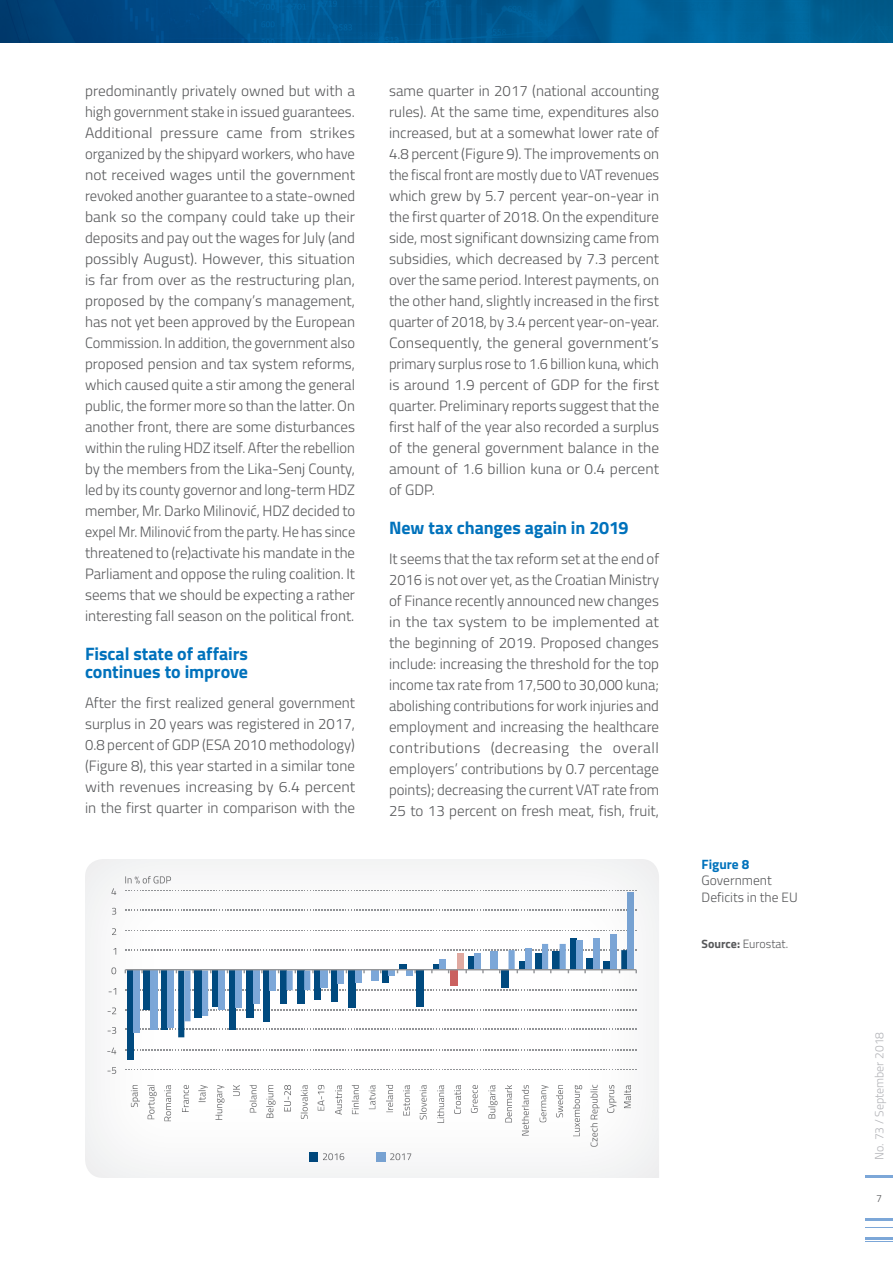
<style>
.page{position:relative;width:893px;height:1263px;background:#fff}
.page>*{position:absolute;margin:0;border:0;box-sizing:border-box;transform-origin:0 0}
.t1{font:700 18px/18px "Titillium";letter-spacing:-.005em;color:#0072bc}
.t2{font:300 15px/21px "Titillium";color:#57585a;text-align:justify}
.t3{font:300 13.5px/16.2px "Titillium";color:#57585a}
.t4{font:700 13.5px "Titillium";color:#0072bc}
.t5{font:300 12px "Titillium";color:#b2b3b7}
.t6{font:300 12px "Titillium";color:#57585a}
.t7{font:300 10.5px "Titillium";color:#57585a}
.s1{font-weight:700}
</style>
<div class="page">
<img style="left:0;top:0;width:893px;height:43px">
<hr style="left:865px;top:1175px;width:28px;height:3px;background:#7ca7d8">
<hr style="left:865px;top:1218px;width:28px;height:2px;background:#7ca7d8">
<hr style="left:865px;top:1237px;width:28px;height:2px;background:#7ca7d8">
<svg style="left:865px;top:1227px;width:28px;height:1px"></svg>
<svg style="left:865px;top:1241px;width:28px;height:1px"></svg>
<img style="left:85px;top:859px;width:574px;height:319px">
<svg style="left:125px;top:890px;width:511px;height:1px"></svg>
<svg style="left:125px;top:910px;width:502px;height:1px"></svg>
<svg style="left:125px;top:930px;width:502px;height:1px"></svg>
<svg style="left:533px;top:950px;width:27px;height:1px"></svg>
<svg style="left:424px;top:990px;width:212px;height:1px"></svg>
<svg style="left:357px;top:990px;width:60px;height:1px"></svg>
<svg style="left:272px;top:1009px;width:364px;height:1px"></svg>
<svg style="left:208px;top:1009px;width:21px;height:2px"></svg>
<svg style="left:140px;top:1009px;width:10px;height:2px"></svg>
<svg style="left:140px;top:1029px;width:496px;height:1px"></svg>
<svg style="left:134px;top:1049px;width:502px;height:1px"></svg>
<svg style="left:125px;top:1069px;width:511px;height:1px"></svg>
<img style="left:127px;top:982px;width:6px;height:77px">
<img style="left:144px;top:982px;width:7px;height:28px">
<img style="left:161px;top:982px;width:7px;height:47px">
<img style="left:178px;top:982px;width:6px;height:55px">
<img style="left:195px;top:982px;width:7px;height:36px">
<img style="left:213px;top:982px;width:6px;height:24px">
<img style="left:229px;top:982px;width:6px;height:47px">
<img style="left:246px;top:982px;width:7px;height:36px">
<img style="left:264px;top:982px;width:6px;height:39px">
<img style="left:280px;top:982px;width:7px;height:21px">
<img style="left:297px;top:982px;width:7px;height:21px">
<img style="left:315px;top:982px;width:6px;height:18px">
<img style="left:331px;top:982px;width:7px;height:20px">
<img style="left:348px;top:982px;width:7px;height:26px">
<img style="left:417px;top:982px;width:6px;height:24px">
<img style="left:450px;top:982px;width:7px;height:4px">
<img style="left:501px;top:982px;width:7px;height:5px">
<img style="left:536px;top:954px;width:6px;height:15px">
<img style="left:553px;top:952px;width:7px;height:17px">
<img style="left:570px;top:938px;width:6px;height:31px">
<svg style="left:587px;top:958px;width:6px;height:11px"></svg>
<svg style="left:604px;top:962px;width:7px;height:7px"></svg>
<img style="left:621px;top:950px;width:6px;height:19px">
<img style="left:133px;top:982px;width:6px;height:50px">
<img style="left:151px;top:982px;width:6px;height:47px">
<img style="left:168px;top:982px;width:6px;height:45px">
<img style="left:184px;top:982px;width:7px;height:39px">
<img style="left:202px;top:982px;width:6px;height:34px">
<img style="left:219px;top:982px;width:6px;height:28px">
<img style="left:235px;top:982px;width:7px;height:26px">
<img style="left:253px;top:982px;width:6px;height:21px">
<img style="left:270px;top:982px;width:6px;height:8px">
<img style="left:287px;top:982px;width:6px;height:8px">
<img style="left:304px;top:982px;width:6px;height:8px">
<img style="left:321px;top:982px;width:6px;height:5px">
<img style="left:338px;top:982px;width:6px;height:2px">
<svg style="left:125px;top:950px;width:400px;height:32px"></svg>
<img style="left:457px;top:954px;width:7px;height:15px">
<img style="left:474px;top:954px;width:6px;height:15px">
<img style="left:491px;top:952px;width:6px;height:17px">
<img style="left:508px;top:950px;width:7px;height:19px">
<img style="left:525px;top:948px;width:6px;height:21px">
<img style="left:542px;top:944px;width:6px;height:25px">
<img style="left:560px;top:944px;width:6px;height:25px">
<img style="left:576px;top:940px;width:6px;height:29px">
<img style="left:593px;top:938px;width:6px;height:31px">
<img style="left:611px;top:934px;width:6px;height:35px">
<img style="left:627px;top:892px;width:7px;height:77px">
<img style="left:125px;top:969px;width:512px;height:4px">
<svg style="left:108px;top:1067px;width:8px;height:7px"></svg>
<svg style="left:107px;top:1047px;width:9px;height:7px"></svg>
<svg style="left:108px;top:1027px;width:8px;height:7px"></svg>
<svg style="left:108px;top:1007px;width:8px;height:7px"></svg>
<svg style="left:109px;top:988px;width:7px;height:7px"></svg>
<svg style="left:111px;top:967px;width:5px;height:7px"></svg>
<svg style="left:113px;top:948px;width:3px;height:6px"></svg>
<svg style="left:112px;top:928px;width:4px;height:7px"></svg>
<svg style="left:112px;top:908px;width:4px;height:7px"></svg>
<svg style="left:111px;top:888px;width:5px;height:7px"></svg>
<img style="left:131px;top:1085px;width:9px;height:22px">
<img style="left:147px;top:1085px;width:10px;height:34px">
<img style="left:164px;top:1085px;width:7px;height:36px">
<svg style="left:182px;top:1108px;width:7px;height:4px"></svg>
<img style="left:184px;top:1090px;width:5px;height:17px">
<svg style="left:184px;top:1085px;width:5px;height:4px"></svg>
<img style="left:198px;top:1085px;width:10px;height:17px">
<img style="left:215px;top:1085px;width:10px;height:35px">
<svg style="left:233px;top:1085px;width:7px;height:11px"></svg>
<img style="left:249px;top:1085px;width:8px;height:28px">
<img style="left:266px;top:1085px;width:10px;height:33px">
<img style="left:284px;top:1085px;width:7px;height:26px">
<img style="left:301px;top:1085px;width:7px;height:34px">
<img style="left:318px;top:1085px;width:6px;height:26px">
<img style="left:335px;top:1085px;width:7px;height:30px">
<img style="left:352px;top:1085px;width:7px;height:29px">
<img style="left:369px;top:1085px;width:7px;height:24px">
<img style="left:386px;top:1085px;width:7px;height:27px">
<img style="left:403px;top:1085px;width:7px;height:30px">
<img style="left:419px;top:1085px;width:8px;height:35px">
<img style="left:437px;top:1085px;width:7px;height:38px">
<img style="left:454px;top:1085px;width:7px;height:29px">
<img style="left:471px;top:1090px;width:7px;height:23px">
<svg style="left:473px;top:1085px;width:5px;height:4px"></svg>
<img style="left:488px;top:1085px;width:10px;height:34px">
<img style="left:505px;top:1085px;width:7px;height:37px">
<img style="left:522px;top:1085px;width:7px;height:51px">
<img style="left:539px;top:1090px;width:7px;height:32px">
<svg style="left:541px;top:1085px;width:8px;height:4px"></svg>
<img style="left:556px;top:1085px;width:7px;height:32px">
<img style="left:573px;top:1090px;width:7px;height:46px">
<svg style="left:575px;top:1085px;width:7px;height:4px"></svg>
<img style="left:590px;top:1084px;width:10px;height:63px">
<svg style="left:607px;top:1108px;width:7px;height:5px"></svg>
<img style="left:609px;top:1085px;width:7px;height:23px">
<img style="left:624px;top:1085px;width:7px;height:23px">
<img style="left:125px;top:876px;width:46px;height:7px">
<img style="left:323px;top:1153px;width:21px;height:7px">
<svg style="left:310px;top:1153px;width:8px;height:8px"></svg>
<img style="left:390px;top:1153px;width:21px;height:7px">
<svg style="left:377px;top:1153px;width:8px;height:8px"></svg>
<p class="t2" style="left:85px;top:80px;width:272px">predominantly privately owned but with a high government stake in issued guarantees.<br>Additional pressure came from strikes organized by the shipyard workers, who have not received wages until the government revoked another guarantee to a state-owned bank so the company could take up their deposits and pay out the wages for July (and possibly August). However, this situation is far from over as the restructuring plan, proposed by the company’s management, has not yet been approved by the European Commission. In addition, the government also proposed pension and tax system reforms, which caused quite a stir among the general public, the former more so than the latter. On another front, there are some disturbances within the ruling HDZ itself. After the rebellion by the members from the Lika-Senj County, led by its county governor and long-term HDZ member, Mr. Darko Milinović, HDZ decided to expel Mr. Milinović from the party. He has since threatened to (re)activate his mandate in the Parliament and oppose the ruling coalition. It seems that we should be expecting a rather interesting fall season on the political front.</p>
<p class="t1" style="left:85px;top:644px;width:164px">Fiscal state of affairs continues to improve</p>
<p class="t2" style="left:85px;top:691px;width:272px">After the first realized general government surplus in 20 years was registered in 2017, 0.8 percent of GDP (ESA 2010 methodology) (Figure 8), this year started in a similar tone with revenues increasing by 6.4 percent in the first quarter in comparison with the</p>
<p class="t2" style="left:389px;top:80px;width:272px">same quarter in 2017 (national accounting rules). At the same time, expenditures also increased, but at a somewhat lower rate of 4.8 percent (Figure 9). The improvements on the fiscal front are mostly due to VAT revenues which grew by 5.7 percent year-on-year in the first quarter of 2018. On the expenditure side, most significant downsizing came from subsidies, which decreased by 7.3 percent over the same period. Interest payments, on the other hand, slightly increased in the first quarter of 2018, by 3.4 percent year-on-year.<br>Consequently, the general government’s primary surplus rose to 1.6 billion kuna, which is around 1.9 percent of GDP for the first quarter. Preliminary reports suggest that the first half of the year also recorded a surplus of the general government balance in the amount of 1.6 billion kuna or 0.4 percent of GDP.</p>
<p class="t1" style="left:389px;top:518px;width:241px">New tax changes again in 2019</p>
<p class="t2" style="left:389px;top:547px;width:272px">It seems that the tax reform set at the end of 2016 is not over yet, as the Croatian Ministry of Finance recently announced new changes in the tax system to be implemented at the beginning of 2019. Proposed changes include: increasing the threshold for the top income tax rate from 17,500 to 30,000 kuna; abolishing contributions for work injuries and employment and increasing the healthcare contributions (decreasing the overall employers’ contributions by 0.7 percentage points); decreasing the current VAT rate from 25 to 13 percent on fresh meat, fish, fruit,</p>
<p class="t4" style="left:702px;top:854px;width:49px">Figure 8</p>
<p class="t3" style="left:702px;top:872px;width:98px">Government<br>Deficits in the EU</p>
<p class="t6" style="left:702px;top:935px;width:88px"><span class="s1">Source:</span> Eurostat.</p>
<p class="t5" style="left:871px;top:1160px;width:129px;rotate:-90deg">No. 73 / September 2018</p>
<p class="t7" style="left:876px;top:1191px;width:7px">7</p>
</div>
